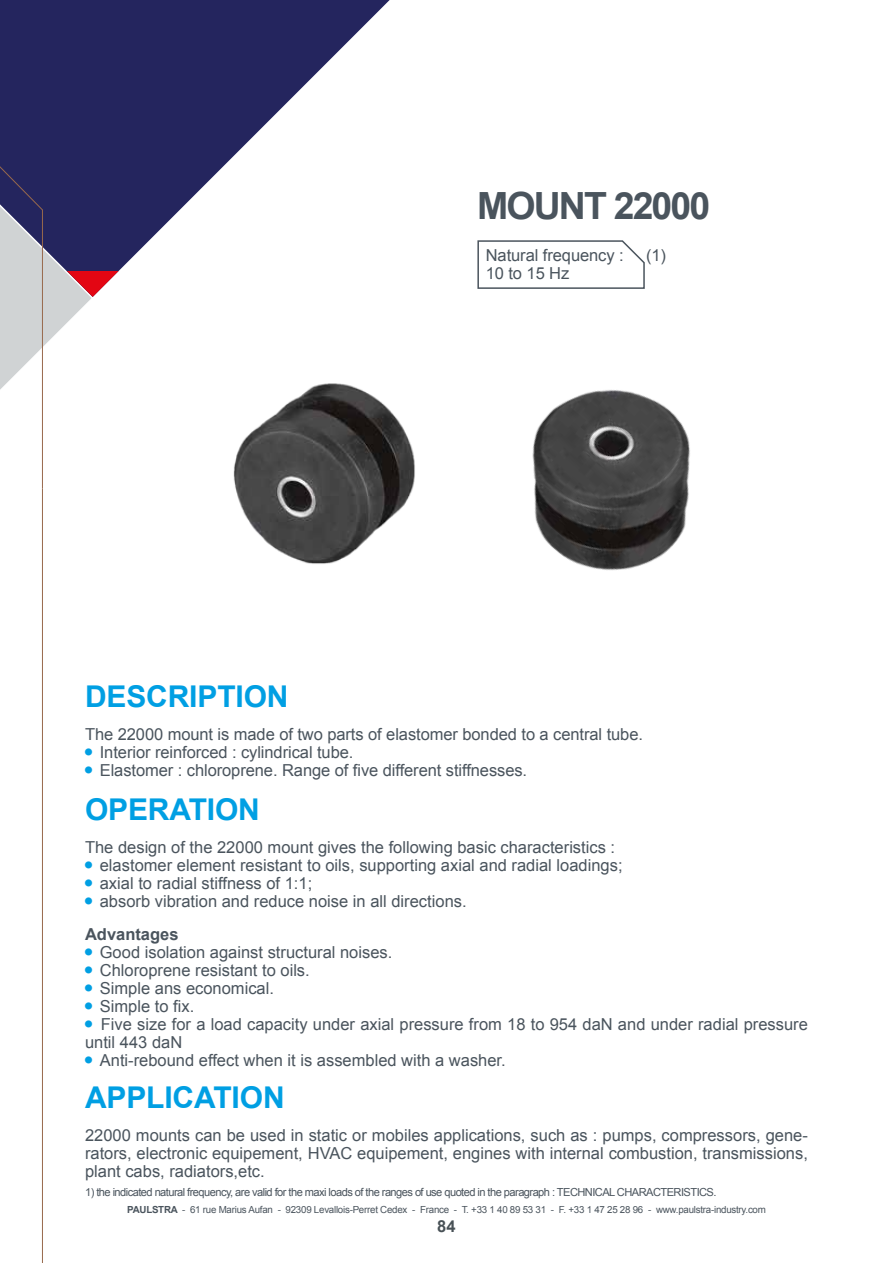
<style>
.page{position:relative;width:893px;height:1263px;background:#fff}
.page>*{position:absolute;margin:0;border:0;box-sizing:border-box;transform-origin:0 0}
.t1{font:700 37.5px "Arial";letter-spacing:-.05em;color:#4a545d}
.t2{font:700 30px "Arial";letter-spacing:-.005em;color:#009fe3}
.t3{font:16.5px/18px "Arial";color:#4a545d}
.t4{font:700 16.5px "Arial";color:#4a545d}
.t5{font:700 16.5px "Arial";color:#485156}
.t6{font:11.1px "Arial";letter-spacing:-.05em;color:#4a545d}
.t7{font:9.75px "Arial";letter-spacing:-.025em;color:#4a545d}
.s1{font-weight:700}
</style>
<div class="page">
<svg style="left:477px;top:240px;width:168px;height:49px"></svg>
<img style="left:233px;top:390px;width:177px;height:174px">
<div style="left:391px;top:529px;width:65px;height:85px;background:#fff"></div>
<svg style="left:0;top:0;width:390px;height:390px"></svg>
<div style="left:0;top:31px;width:95px;height:111px;background:#24255e"></div>
<img style="left:410px;top:390px;width:280px;height:181px">
<svg style="left:417px;top:439px;width:107px;height:105px"></svg>
<svg style="left:0;top:142px;width:119px;height:346px"></svg>
<hr style="left:42px;top:488px;width:1px;height:775px;background:#98694c">
<p class="t1" style="left:477px;top:181px;width:235px">MOUNT 22000</p>
<p class="t3" style="left:486px;top:246px;width:139px">Natural frequency :</p>
<p class="t3" style="left:646px;top:246px;width:21px">(1)</p>
<p class="t3" style="left:486px;top:264px;width:85px">10 to 15 Hz</p>
<p class="t2" style="left:85px;top:677px;width:205px">DESCRIPTION</p>
<p class="t3" style="left:85px;top:726px;width:559px">The 22000 mount is made of two parts of elastomer bonded to a central tube.</p>
<p class="t3" style="left:85px;top:744px;width:270px"><sup>■</sup> Interior reinforced : cylindrical tube.</p>
<p class="t3" style="left:85px;top:762px;width:444px"><sup>■</sup> Elastomer : chloroprene. Range of five different stiffnesses.</p>
<p class="t2" style="left:85px;top:789px;width:176px">OPERATION</p>
<p class="t3" style="left:85px;top:838px;width:532px">The design of the 22000 mount gives the following basic characteristics :</p>
<p class="t3" style="left:85px;top:856px;width:539px"><sup>■</sup> elastomer element resistant to oils, supporting axial and radial loadings;</p>
<p class="t3" style="left:85px;top:874px;width:229px"><sup>■</sup> axial to radial stiffness of 1:1;</p>
<p class="t3" style="left:85px;top:892px;width:383px"><sup>■</sup> absorb vibration and reduce noise in all directions.</p>
<p class="t4" style="left:85px;top:923px;width:95px">Advantages</p>
<p class="t3" style="left:85px;top:943px;width:309px"><sup>■</sup> Good isolation against structural noises.</p>
<p class="t3" style="left:85px;top:961px;width:226px"><sup>■</sup> Chloroprene resistant to oils.</p>
<p class="t3" style="left:85px;top:979px;width:190px"><sup>■</sup> Simple ans economical.</p>
<p class="t3" style="left:85px;top:997px;width:111px"><sup>■</sup> Simple to fix.</p>
<p class="t3" style="left:85px;top:1015px;width:724px"><sup>■</sup> Five size for a load capacity under axial pressure from 18 to 954 daN and under radial pressure until 443 daN</p>
<p class="t3" style="left:85px;top:1051px;width:422px"><sup>■</sup> Anti-rebound effect when it is assembled with a washer.</p>
<p class="t2" style="left:85px;top:1077px;width:201px">APPLICATION</p>
<p class="t3" style="left:85px;top:1126px;width:724px;text-align:justify">22000 mounts can be used in static or mobiles applications, such as : pumps, compressors, gene&shy;rators, electronic equipement, HVAC equipement, engines with internal combustion, transmissions, plant cabs, radiators,etc.</p>
<p class="t6" style="left:85px;top:1184px;width:633px">1) the indicated natural frequency, are valid for the maxi loads of the ranges of use quoted in the paragraph : TECHNICAL CHARACTERISTICS.</p>
<p class="t5" style="left:437px;top:1215px;width:20px">84</p>
<p class="t7" style="left:127px;top:1203px;width:640px"><span class="s1">PAULSTRA</span> - 61 rue Marius Aufan - 92309 Levallois-Perret Cedex - France - T. +33 1 40 89 53 31 - F. +33 1 47 25 28 96 - www.paulstra-industry.com</p>
</div>
